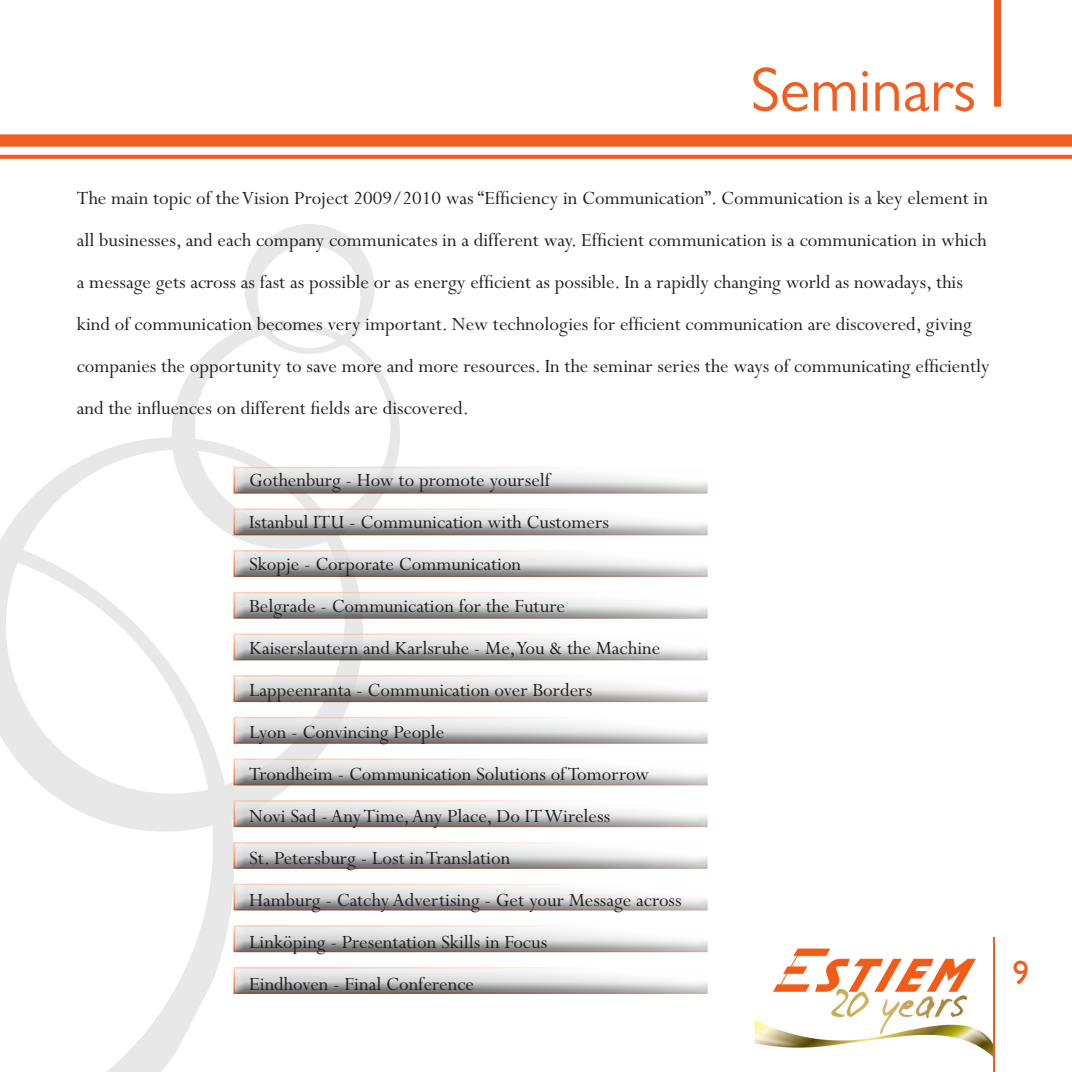
<style>
.page{position:relative;width:1072px;height:1072px;background:#fff}
.page>*{position:absolute;margin:0;border:0;box-sizing:border-box;transform-origin:0 0}
.t1{font:63px "Gill Sans MT Pro";color:#f15e22}
.t2{font:33.25px "Gill Sans";color:#f15e22}
.t3{font:21px/42px "Perpetua";color:#231f20}
</style>
<div class="page">
<svg style="left:108px;top:859px;width:174px;height:212px"></svg>
<svg style="left:0;top:438px;width:390px;height:421px"></svg>
<svg style="left:155px;top:333px;width:261px;height:232px"></svg>
<svg style="left:235px;top:224px;width:149px;height:139px"></svg>
<div style="left:0;top:134px;width:1071px;height:13px;background:#f15e22"></div>
<svg style="left:0;top:155px;width:1071px;height:4px;fill:#f15e22"></svg>
<svg style="left:994px;top:0;width:7px;height:107px"></svg>
<img style="left:755px;top:948px;width:238px;height:109px">
<hr style="left:993px;top:937px;width:1px;height:134px;background:#f15e22">
<div style="left:231px;top:465px;width:477px;height:25px;background:#fff"></div>
<div style="left:231px;top:466px;width:477px;height:28px;background:#231f20;opacity:.75"></div>
<div style="left:231px;top:506px;width:477px;height:25px;background:#fff"></div>
<div style="left:231px;top:508px;width:477px;height:27px;background:#231f20;opacity:.75"></div>
<div style="left:231px;top:548px;width:477px;height:25px;background:#fff"></div>
<div style="left:231px;top:550px;width:477px;height:27px;background:#231f20;opacity:.75"></div>
<div style="left:231px;top:590px;width:477px;height:25px;background:#fff"></div>
<div style="left:231px;top:591px;width:477px;height:28px;background:#231f20;opacity:.75"></div>
<div style="left:231px;top:631px;width:477px;height:25px;background:#fff"></div>
<div style="left:231px;top:633px;width:477px;height:27px;background:#231f20;opacity:.75"></div>
<div style="left:231px;top:673px;width:477px;height:25px;background:#fff"></div>
<div style="left:231px;top:675px;width:477px;height:27px;background:#231f20;opacity:.75"></div>
<div style="left:231px;top:715px;width:477px;height:25px;background:#fff"></div>
<div style="left:231px;top:716px;width:477px;height:28px;background:#231f20;opacity:.75"></div>
<div style="left:231px;top:756px;width:477px;height:25px;background:#fff"></div>
<div style="left:231px;top:758px;width:477px;height:27px;background:#231f20;opacity:.75"></div>
<div style="left:231px;top:798px;width:477px;height:25px;background:#fff"></div>
<div style="left:231px;top:800px;width:477px;height:27px;background:#231f20;opacity:.75"></div>
<div style="left:231px;top:840px;width:477px;height:25px;background:#fff"></div>
<div style="left:231px;top:841px;width:477px;height:28px;background:#231f20;opacity:.75"></div>
<div style="left:231px;top:881px;width:477px;height:25px;background:#fff"></div>
<div style="left:231px;top:883px;width:477px;height:27px;background:#231f20;opacity:.75"></div>
<div style="left:231px;top:923px;width:477px;height:25px;background:#fff"></div>
<div style="left:231px;top:925px;width:477px;height:27px;background:#231f20;opacity:.75"></div>
<div style="left:231px;top:965px;width:477px;height:25px;background:#fff"></div>
<div style="left:231px;top:966px;width:477px;height:28px;background:#231f20;opacity:.75"></div>
<h1 class="t1" style="left:750px;top:52px;width:227px">Seminars</h1>
<p class="t3" style="left:77px;top:178px;width:914px">The main topic of the Vision Project 2009/2010 was “Efficiency in Communication”. Communication is a key element in all businesses, and each company communicates in a different way. Efficient communication is a communication in which a message gets across as fast as possible or as energy efficient as possible. In a rapidly changing world as nowadays, this kind of communication becomes very important. New technologies for efficient communication are discovered, giving companies the opportunity to save more and more resources. In the seminar series the ways of communicating efficiently and the influences on different fields are discovered.</p>
<p class="t3" style="left:249px;top:459px;width:434px">Gothenburg - How to promote yourself<br>Istanbul ITU - Communication with Customers<br>Skopje - Corporate Communication<br>Belgrade - Communication for the Future<br>Kaiserslautern and Karlsruhe - Me, You &amp; the Machine Lappeenranta - Communication over Borders<br>Lyon - Convincing People<br>Trondheim - Communication Solutions of Tomorrow Novi Sad - Any Time, Any Place, Do IT Wireless<br>St. Petersburg - Lost in Translation<br>Hamburg - Catchy Advertising - Get your Message across Linköping - Presentation Skills in Focus<br>Eindhoven - Final Conference</p>
<h2 class="t2" style="left:1012px;top:953px;width:18px">9</h2>
</div>
